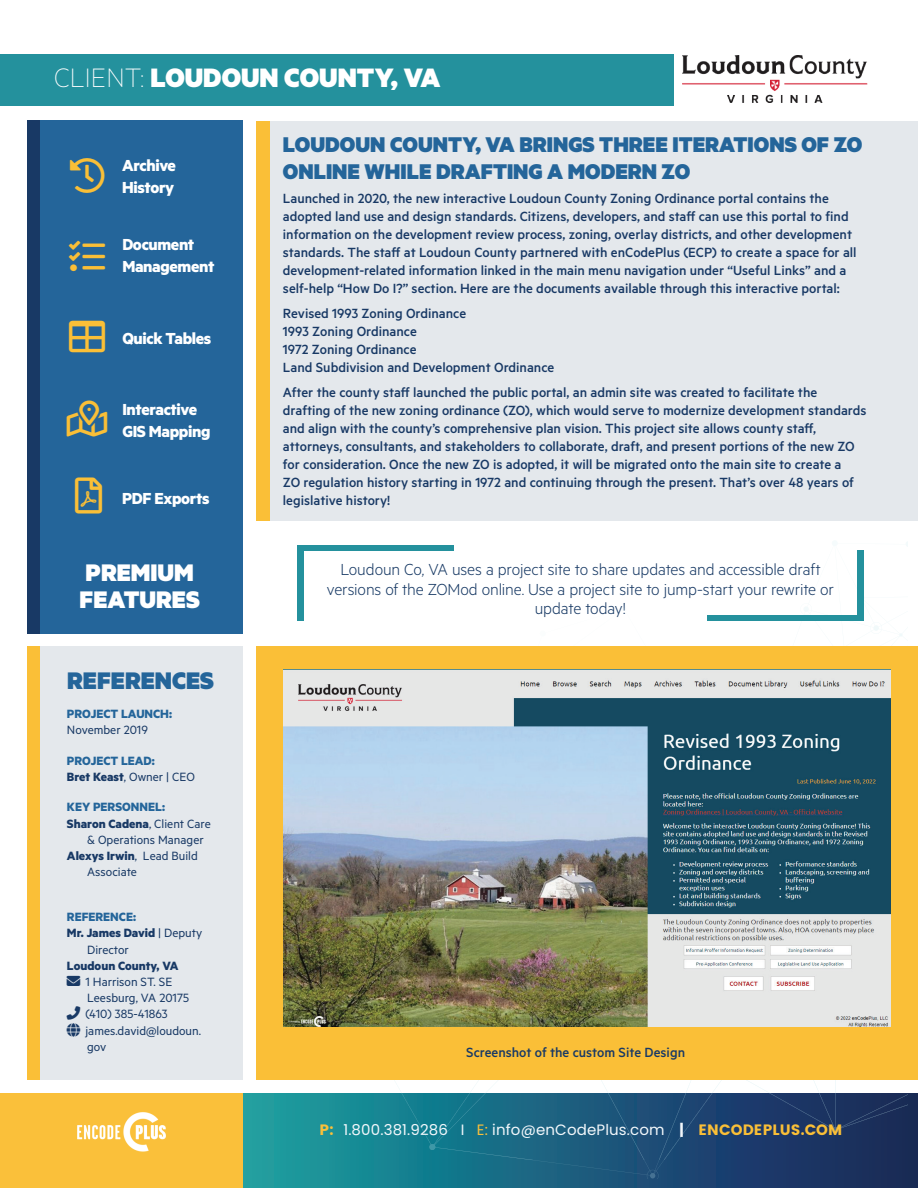
<style>
.page{position:relative;width:918px;height:1188px;background:#fff}
.page>*{position:absolute;margin:0;border:0;box-sizing:border-box;transform-origin:0 0}
.t1{font:900 30px "Metric";color:#fff}
.t2{font:900 27px/27px "Metric";color:#fff}
.t3{font:900 27px "Metric";color:#24659a}
.t4{font:900 24px/27px "Metric";color:#24659a}
.t5{font:300 18px/19.5px "Metric";letter-spacing:-.01em;color:#173964;text-align:center}
.t6{font:700 18px/21.6px "Metric";letter-spacing:-.02em;color:#fff}
.t7{font:500 15px/18px "Metric";color:#183965}
.t8{font:15px "Poppins";letter-spacing:.01em;color:#f2f7fb}
.t9{font:13.5px "Metric";color:#183965}
.t10{font:700 13.5px "Metric";color:#183965}
.t11{font:700 13.5px/16.2px "Metric";color:#24659a}
.s1{font-weight:100}
.s2{color:#183965}
.s3{font-weight:400;color:#183965}
.s4{font-weight:400}
.s5{color:#fac03a}
.s6{font-style:inherit}
.s7{color:#fabf37}
</style>
<div class="page">
<div style="left:0;top:1094px;width:243px;height:94px;background:#fac03a"></div>
<div style="left:243px;top:1094px;width:675px;height:94px;background:linear-gradient(to right,#199ea2,#1b1f58)"></div>
<svg style="left:342px;top:542px;width:566px;height:637px"></svg>
<img style="left:77px;top:1112px;width:89px;height:40px">
<div style="left:297px;top:551px;width:7px;height:70px;background:#24919d"></div>
<div style="left:297px;top:545px;width:156px;height:6px;background:#24919d"></div>
<img style="left:682px;top:55px;width:185px;height:47px">
<div style="left:857px;top:551px;width:7px;height:70px;background:#24919d"></div>
<div style="left:708px;top:615px;width:156px;height:6px;background:#24919d"></div>
<div style="left:0;top:54px;width:673px;height:52px;background:#24919d"></div>
<div style="left:256px;top:121px;width:14px;height:400px;background:#fabf37"></div>
<div style="left:270px;top:121px;width:648px;height:400px;background:#e4e8ec"></div>
<div style="left:27px;top:647px;width:14px;height:433px;background:#fabf37"></div>
<div style="left:41px;top:647px;width:202px;height:433px;background:#e4e8ec"></div>
<div style="left:27px;top:121px;width:13px;height:513px;background:#183965"></div>
<div style="left:40px;top:121px;width:203px;height:513px;background:#24659a"></div>
<div style="left:256px;top:647px;width:662px;height:433px;background:#fabf37"></div>
<img style="left:284px;top:669px;width:607px;height:357px">
<h1 class="t1" style="left:54px;top:59px;width:388px"><span class="s1">CLIENT:</span> LOUDOUN COUNTY, VA</h1>
<p class="t6" style="left:122px;top:154px;width:55px">Archive<br>History</p>
<p class="t6" style="left:122px;top:233px;width:94px">Document<br>Management</p>
<p class="t6" style="left:122px;top:327px;width:91px">Quick Tables</p>
<p class="t6" style="left:122px;top:398px;width:90px">Interactive<br>GIS Mapping</p>
<p class="t6" style="left:122px;top:487px;width:89px">PDF Exports</p>
<h2 class="t2" style="left:80px;top:558px;width:122px">PREMIUM<br>FEATURES</h2>
<h2 class="t3" style="left:67px;top:664px;width:148px">REFERENCES</h2>
<p class="t11" style="left:67px;top:705px;width:107px">PROJECT LAUNCH:</p>
<p class="t9" style="left:67px;top:722px;width:82px">November 2019</p>
<p class="t11" style="left:67px;top:752px;width:130px">PROJECT LEAD:<br><span class="s2">Bret Keast</span><span class="s3">, Owner | CEO</span></p>
<p class="t11" style="left:67px;top:799px;width:100px">KEY PERSONNEL:</p>
<p class="t10" style="left:67px;top:815px;width:145px">Sharon Cadena<span class="s4">, Client Care</span></p>
<p class="t9" style="left:87px;top:832px;width:118px">&amp; Operations Manager</p>
<p class="t10" style="left:67px;top:848px;width:132px">Alexys Irwin<span class="s4">, Lead Build</span></p>
<p class="t9" style="left:87px;top:864px;width:51px">Associate</p>
<p class="t11" style="left:67px;top:909px;width:71px">REFERENCE:</p>
<p class="t10" style="left:67px;top:925px;width:137px">Mr. James David <span class="s4">| Deputy</span></p>
<p class="t9" style="left:87px;top:942px;width:43px">Director</p>
<p class="t10" style="left:67px;top:957px;width:113px">Loudoun County, VA</p>
<p class="t9" style="left:67px;top:974px;width:107px">✉ 1 Harrison ST. SE</p>
<p class="t9" style="left:87px;top:990px;width:103px">Leesburg, VA 20175</p>
<p class="t9" style="left:86px;top:1006px;width:84px">(410) 385-41863</p>
<p class="t9" style="left:86px;top:1023px;width:117px">james.david@loudoun.</p>
<p class="t9" style="left:87px;top:1039px;width:21px">gov</p>
<h3 class="t4" style="left:283px;top:130px;width:581px">LOUDOUN COUNTY, VA BRINGS THREE ITERATIONS OF ZO<br>ONLINE WHILE DRAFTING A MODERN ZO</h3>
<p class="t7" style="left:283px;top:189px;width:575px">Launched in 2020, the new interactive Loudoun County Zoning Ordinance portal contains the adopted land use and design standards. Citizens, developers, and staff can use this portal to find information on the development review process, zoning, overlay districts, and other development standards. The staff at Loudoun County partnered with enCodePlus (ECP) to create a space for all development-related information linked in the main menu navigation under “Useful Links” and a self-help “How Do I?” section. Here are the documents available through this interactive portal:</p>
<p class="t7" style="left:283px;top:304px;width:273px">Revised 1993 Zoning Ordinance<br>1993 Zoning Ordinance<br>1972 Zoning Ordinance<br>Land Subdivision and Development Ordinance</p>
<p class="t7" style="left:283px;top:383px;width:585px">After the county staff launched the public portal, an admin site was created to facilitate the drafting of the new zoning ordinance (ZO), which would serve to modernize development standards and align with the county’s comprehensive plan vision. This project site allows county staff, attorneys, consultants, and stakeholders to collaborate, draft, and present portions of the new ZO for consideration. Once the new ZO is adopted, it will be migrated onto the main site to create a<br>ZO regulation history starting in 1972 and continuing through the present. That’s over 48 years of legislative history!</p>
<p class="t5" style="left:327px;top:559px;width:509px">Loudoun Co, VA uses a project site to share updates and accessible draft versions of the ZOMod online. Use a project site to jump-start your rewrite or update today!</p>
<p class="t7" style="left:466px;top:1043px;width:220px">Screenshot of the custom Site Design</p>
<p class="t8" style="left:319px;top:1121px;width:525px"><span class="s5">P:</span> 1.800.381.9286 I <span class="s5">E:</span> info@enCodePlus.com <span class="s6">|</span> <span class="s7">ENCODEPLUS.COM</span></p>
</div>
